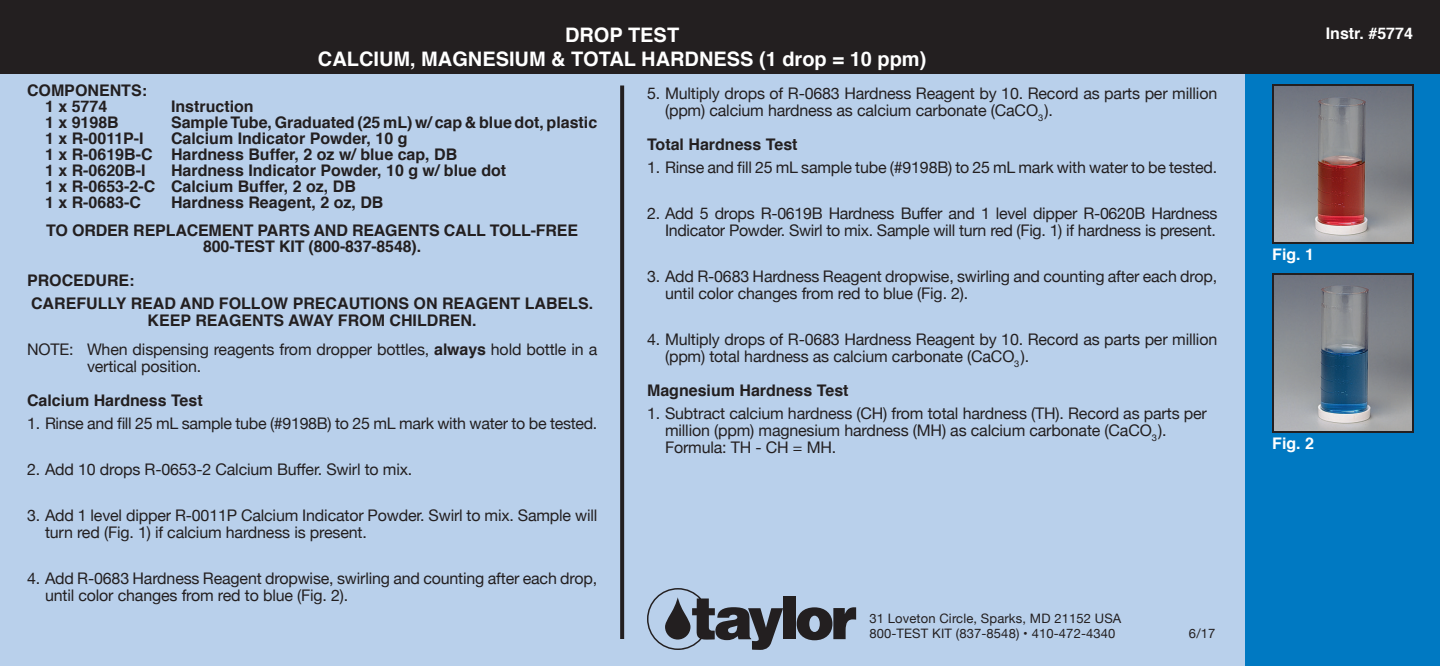
<style>
.page{position:relative;width:1440px;height:666px;background:#fff}
.page>*{position:absolute;margin:0;border:0;box-sizing:border-box;transform-origin:0 0}
.B_-Head_2{font:700 20px "Helvetica";color:#fff}
.A_-Head{font:700 20px "Helvetica";color:#fff}
.H_-Step{font:16px/17px "Helvetica Neue";letter-spacing:-.01em;color:#231f20}
.D_-Component{font:700 16px "Helvetica";color:#231f20}
.I-Note{font:16px/17px "Helvetica Neue";letter-spacing:-.01em;color:#231f20}
.E_-Reorder{font:700 16px/16px "Helvetica";letter-spacing:-.01em;color:#231f20;text-align:center}
.F2-Step_Hd{font:700 16px "Helvetica";color:#231f20}
.G_-Read_Label{font:700 16px "Helvetica";color:#231f20}
.G2-Keep_Away{font:700 16px "Helvetica";color:#231f20}
.C_-Component_Hd{font:700 16px "Helvetica";color:#231f20}
.K_-Ins__No{font:700 16px "Helvetica";color:#fff}
.F_-Procedure{font:700 16px "Helvetica";color:#231f20}
.F2-Step_Hd-2{font:700 16px "Helvetica";color:#fff}
.L_-Addr__Tel{font:13px "Helvetica Neue";letter-spacing:.01em;color:#231f20}
.s1{font-family:"Helvetica";font-weight:700}
</style>
<div class="page">
<div style="left:1244px;top:74px;width:196px;height:592px;background:#0079c2"></div>
<div style="left:0;top:74px;width:1244px;height:592px;background:#b9d0eb"></div>
<div style="left:0;top:0;width:1440px;height:74px;background:#231f20"></div>
<svg style="left:647px;top:588px;width:136px;height:62px"></svg>
<div style="left:784px;top:596px;width:12px;height:43px;background:#231f20"></div>
<svg style="left:797px;top:607px;width:59px;height:33px"></svg>
<svg style="left:620px;top:86px;width:4px;height:553px;background:#282527"></svg>
<img style="left:1275px;top:87px;width:136px;height:154px">
<div style="left:1272px;top:84px;width:142px;height:160px;border:2px solid #231f20"></div>
<img style="left:1275px;top:276px;width:136px;height:154px">
<div style="left:1272px;top:273px;width:142px;height:160px;border:2px solid #231f20"></div>
<p class="A_-Head" style="left:565px;top:19px;width:116px">DROP TEST</p>
<p class="B_-Head_2" style="left:318px;top:43px;width:610px">CALCIUM, MAGNESIUM &amp; TOTAL HARDNESS (1 drop = 10 ppm)</p>
<p class="H_-Step" style="left:665px;top:85px;width:554px;text-indent:-18px">5. Multiply drops of R-0683 Hardness Reagent by 10. Record as parts per million (ppm) calcium hardness as calcium carbonate (CaCO<sub>3</sub>).</p>
<p class="F2-Step_Hd" style="left:647px;top:131px;width:152px">Total Hardness Test</p>
<p class="H_-Step" style="left:647px;top:159px;width:572px">1. Rinse and fill 25 mL sample tube (#9198B) to 25 mL mark with water to be tested.</p>
<p class="H_-Step" style="left:647px;top:205px;width:572px;text-align:right">2. Add 5 drops R-0619B Hardness Buffer and 1 level dipper R-0620B Hardness<br>Indicator Powder. Swirl to mix. Sample will turn red (Fig. 1) if hardness is present.</p>
<p class="H_-Step" style="left:665px;top:268px;width:554px;text-indent:-18px">3. Add R-0683 Hardness Reagent dropwise, swirling and counting after each drop, until color changes from red to blue (Fig. 2).</p>
<p class="H_-Step" style="left:665px;top:331px;width:554px;text-indent:-18px">4. Multiply drops of R-0683 Hardness Reagent by 10. Record as parts per million (ppm) total hardness as calcium carbonate (CaCO<sub>3</sub>).</p>
<p class="F2-Step_Hd" style="left:647px;top:377px;width:203px">Magnesium Hardness Test</p>
<p class="H_-Step" style="left:665px;top:405px;width:543px;text-indent:-18px">1. Subtract calcium hardness (CH) from total hardness (TH). Record as parts per million (ppm) magnesium hardness (MH) as calcium carbonate (CaCO<sub>3</sub>).<br>Formula: TH - CH = MH.</p>
<p class="C_-Component_Hd" style="left:27px;top:77px;width:121px">COMPONENTS:</p>
<p class="D_-Component" style="left:45px;top:93px;width:64px">1 x 5774</p>
<p class="D_-Component" style="left:171px;top:93px;width:84px">Instruction</p>
<p class="D_-Component" style="left:45px;top:109px;width:75px">1 x 9198B</p>
<p class="D_-Component" style="left:171px;top:109px;width:428px">Sample Tube, Graduated (25 mL) w/ cap &amp; blue dot, plastic</p>
<p class="D_-Component" style="left:45px;top:125px;width:100px">1 x R-0011P-I</p>
<p class="D_-Component" style="left:171px;top:125px;width:238px">Calcium Indicator Powder, 10 g</p>
<p class="D_-Component" style="left:45px;top:141px;width:414px">1 x R-0619B-C Hardness Buffer, 2 oz w/ blue cap, DB</p>
<p class="D_-Component" style="left:45px;top:157px;width:102px">1 x R-0620B-I</p>
<p class="D_-Component" style="left:171px;top:157px;width:337px">Hardness Indicator Powder, 10 g w/ blue dot</p>
<p class="D_-Component" style="left:45px;top:173px;width:312px">1 x R-0653-2-C Calcium Buffer, 2 oz, DB</p>
<p class="D_-Component" style="left:45px;top:189px;width:98px">1 x R-0683-C</p>
<p class="D_-Component" style="left:171px;top:189px;width:214px">Hardness Reagent, 2 oz, DB</p>
<p class="E_-Reorder" style="left:46px;top:222px;width:534px">TO ORDER REPLACEMENT PARTS AND REAGENTS CALL TOLL-FREE<br>800-TEST KIT (800-837-8548).</p>
<p class="F_-Procedure" style="left:27px;top:267px;width:109px">PROCEDURE:</p>
<p class="G_-Read_Label" style="left:31px;top:290px;width:564px">CAREFULLY READ AND FOLLOW PRECAUTIONS ON REAGENT LABELS.</p>
<p class="G2-Keep_Away" style="left:148px;top:307px;width:330px">KEEP REAGENTS AWAY FROM CHILDREN.</p>
<p class="I-Note" style="left:87px;top:341px;width:512px;text-indent:-60px">NOTE: When dispensing reagents from dropper bottles, <span class="s1">always</span> hold bottle in a vertical position.</p>
<p class="F2-Step_Hd" style="left:27px;top:387px;width:177px">Calcium Hardness Test</p>
<p class="H_-Step" style="left:27px;top:415px;width:572px">1. Rinse and fill 25 mL sample tube (#9198B) to 25 mL mark with water to be tested.</p>
<p class="H_-Step" style="left:27px;top:461px;width:387px">2. Add 10 drops R-0653-2 Calcium Buffer. Swirl to mix.</p>
<p class="H_-Step" style="left:45px;top:507px;width:554px;text-indent:-18px">3. Add 1 level dipper R-0011P Calcium Indicator Powder. Swirl to mix. Sample will turn red (Fig. 1) if calcium hardness is present.</p>
<p class="H_-Step" style="left:45px;top:570px;width:554px;text-indent:-18px">4. Add R-0683 Hardness Reagent dropwise, swirling and counting after each drop, until color changes from red to blue (Fig. 2).</p>
<p class="L_-Addr__Tel" style="left:869px;top:609px;width:254px">31 Loveton Circle, Sparks, MD 21152 USA</p>
<p class="L_-Addr__Tel" style="left:869px;top:624px;width:248px">800-TEST KIT (837-8548) • 410-472-4340</p>
<p class="L_-Addr__Tel" style="left:1189px;top:624px;width:28px">6/17</p>
<p class="K_-Ins__No" style="left:1326px;top:20px;width:89px">Instr. #5774</p>
<p class="F2-Step_Hd-2" style="left:1272px;top:241px;width:43px">Fig. 1</p>
<p class="F2-Step_Hd-2" style="left:1272px;top:430px;width:43px">Fig. 2</p>
</div>
